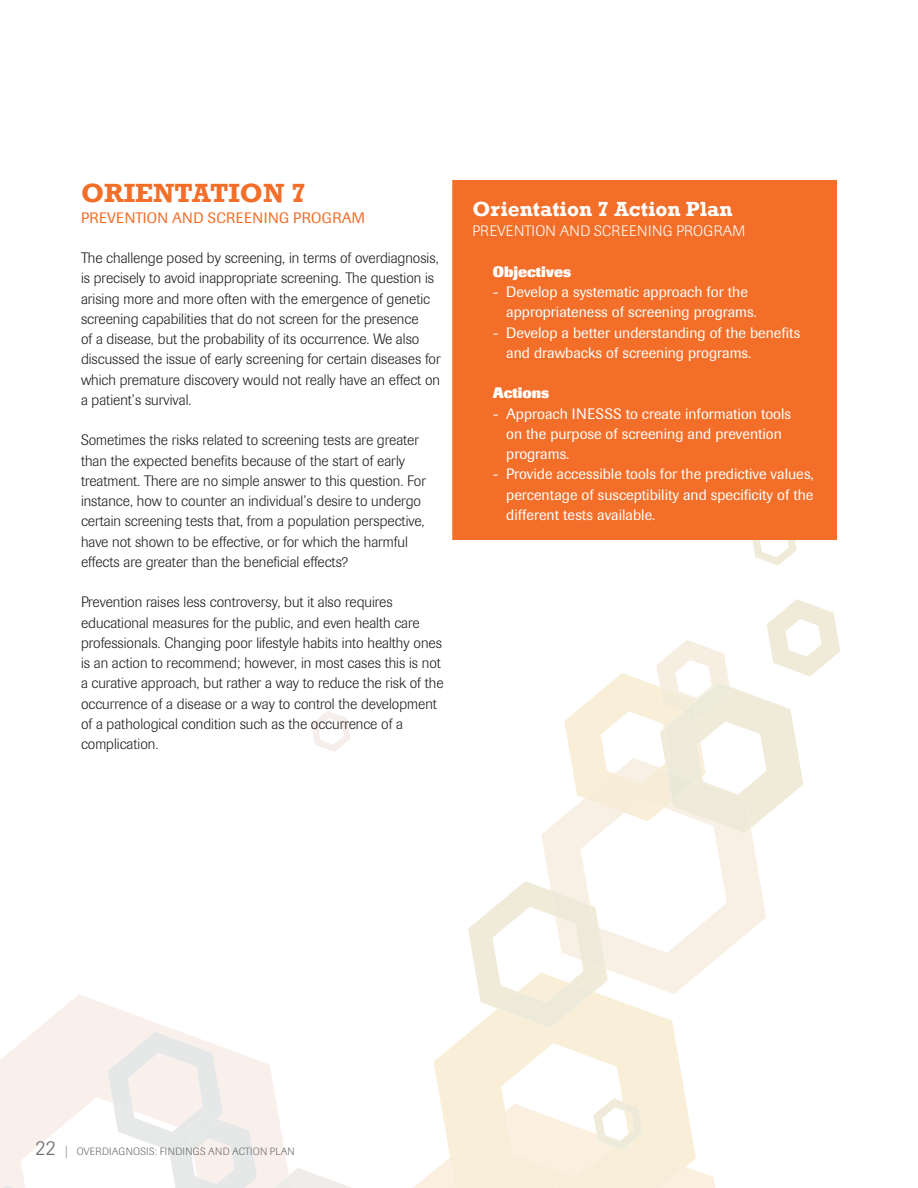
<style>
.page{position:relative;width:918px;height:1188px;background:#fff}
.page>*{position:absolute;margin:0;border:0;box-sizing:border-box;transform-origin:0 0}
.sous-titre_big{font:700 27px "Rockwell";color:#f36e28}
.sub-titles{font:700 21px "Rockwell";color:#fff}
.texte{font:300 15px/20.2px "Imago";color:#231f20}
.texte-2{font:15px/20.2px "Imago";color:#fff}
.sous-sous-titre{font:15px "Imago";letter-spacing:.02em;color:#f36e28}
.texte-3{font:300 15px "Imago";letter-spacing:.02em;color:#fff}
.texte-4{font:800 15px "Imago";color:#fff}
.t1{font:300 10.5px "Imago";letter-spacing:.02em;color:#6c6d70}
.s1{font-size:21px}
.s2{font-size:12px}
</style>
<div class="page">
<svg style="left:0;top:994px;width:108px;height:191px;fill:#faf0eb"></svg>
<svg style="left:752px;top:540px;width:45px;height:26px"></svg>
<svg style="left:541px;top:816px;width:225px;height:115px"></svg>
<svg style="left:311px;top:711px;width:40px;height:41px"></svg>
<svg style="left:0;top:1185px;width:25px;height:3px"></svg>
<svg style="left:564px;top:599px;width:276px;height:234px"></svg>
<svg style="left:108px;top:881px;width:642px;height:307px"></svg>
<div style="left:452px;top:180px;width:385px;height:360px;background:#f36e28"></div>
<p class="sous-titre_big" style="left:81px;top:177px;width:227px">ORIENTATION 7</p>
<p class="sous-sous-titre" style="left:81px;top:209px;width:285px">PREVENTION AND SCREENING PROGRAM</p>
<p class="texte" style="left:81px;top:248px;width:361px">The challenge posed by screening, in terms of overdiagnosis, is precisely to avoid inappropriate screening. The question is arising more and more often with the emergence of genetic screening capabilities that do not screen for the presence<br>of a disease, but the probability of its occurrence. We also discussed the issue of early screening for certain diseases for which premature discovery would not really have an effect on a patient’s survival.</p>
<p class="texte" style="left:81px;top:430px;width:347px">Sometimes the risks related to screening tests are greater than the expected benefits because of the start of early treatment. There are no simple answer to this question. For instance, how to counter an individual’s desire to undergo certain screening tests that, from a population perspective, have not shown to be effective, or for which the harmful effects are greater than the beneficial effects?</p>
<p class="texte" style="left:81px;top:592px;width:364px">Prevention raises less controversy, but it also requires educational measures for the public, and even health care professionals. Changing poor lifestyle habits into healthy ones is an action to recommend; however, in most cases this is not a curative approach, but rather a way to reduce the risk of the occurrence of a disease or a way to control the development of a pathological condition such as the occurrence of a complication.</p>
<p class="sub-titles" style="left:472px;top:196px;width:262px">Orientation 7 Action Plan</p>
<p class="texte-3" style="left:472px;top:223px;width:274px">PREVENTION AND SCREENING PROGRAM</p>
<p class="texte-4" style="left:493px;top:262px;width:80px">Objectives</p>
<p class="texte-2" style="left:506px;top:282px;width:252px;text-indent:-14px">- Develop a systematic approach for the appropriateness of screening programs.</p>
<p class="texte-2" style="left:506px;top:322px;width:296px;text-indent:-14px">- Develop a better understanding of the benefits and drawbacks of screening programs.</p>
<p class="texte-4" style="left:493px;top:384px;width:58px">Actions</p>
<p class="texte-2" style="left:506px;top:403px;width:286px;text-indent:-14px">- Approach INESSS to create information tools on the purpose of screening and prevention programs.</p>
<p class="texte-2" style="left:506px;top:464px;width:309px;text-align:justify;text-indent:-14px">- Provide accessible tools for the predictive values, percentage of susceptibility and specificity of the different tests available.</p>
<p class="t1" style="left:35px;top:1146px;width:261px"><span class="s1">22</span> <span class="s2">|</span> OVERDIAGNOSIS: FINDINGS AND ACTION PLAN</p>
</div>
